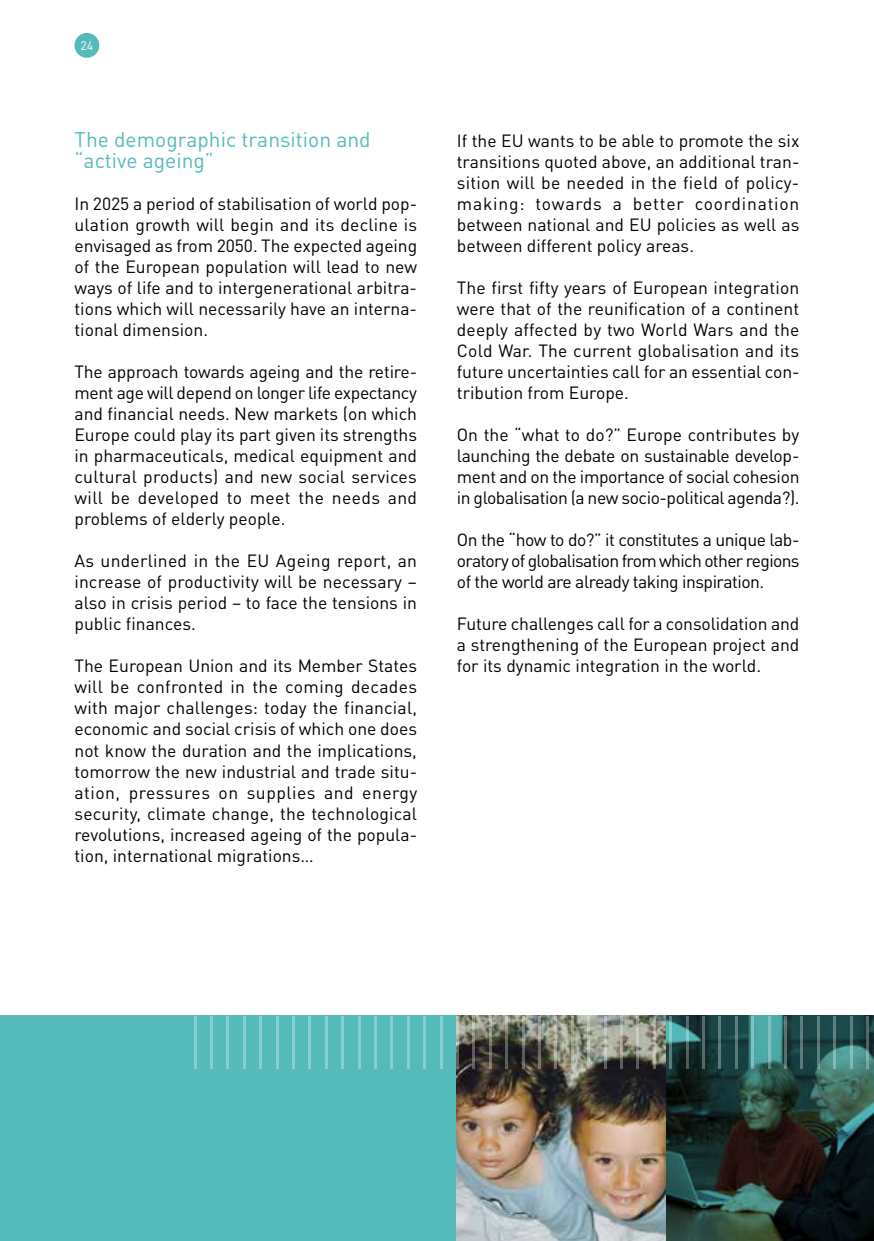
<style>
.page{position:relative;width:874px;height:1241px;background:#fff}
.page>*{position:absolute;margin:0;border:0;box-sizing:border-box;transform-origin:0 0}
.t1{font:300 52.5px "Myriad Pro";color:#fff}
.t2{font:21px/21px "DIN Pro";color:#54bbba}
.t3{font:17.5px/21px "DIN Pro";color:#000;text-align:justify}
.t4{font:12.25px "DIN Pro";color:#fff}
</style>
<div class="page">
<div style="left:74px;top:33px;width:25px;height:25px;background:#54bbba;border-radius:50%"></div>
<div style="left:0;top:1015px;width:873px;height:225px;background:#54bbba"></div>
<img style="left:665px;top:1015px;width:208px;height:225px">
<img style="left:456px;top:1015px;width:209px;height:225px">
<p class="t4" style="left:80px;top:37px;width:14px">24</p>
<p class="t2" style="left:74px;top:128px;width:297px">The demographic transition and “active ageing”</p>
<p class="t3" style="left:74px;top:192px;width:344px">In 2025 a period of stabilisation of world pop&shy;ulation growth will begin and its decline is envisaged as from 2050. The expected ageing of the European population will lead to new ways of life and to intergenerational arbitra&shy;tions which will necessarily have an interna&shy;tional dimension.</p>
<p class="t3" style="left:74px;top:360px;width:344px">The approach towards ageing and the retire&shy;ment age will depend on longer life expectancy and financial needs. New markets (on which Europe could play its part given its strengths in pharmaceuticals, medical equipment and cultural products) and new social services will be developed to meet the needs and problems of elderly people.</p>
<p class="t3" style="left:74px;top:549px;width:344px">As underlined in the EU Ageing report, an increase of productivity will be necessary – also in crisis period – to face the tensions in public finances.</p>
<p class="t3" style="left:74px;top:654px;width:344px">The European Union and its Member States will be confronted in the coming decades with major challenges: today the financial, economic and social crisis of which one does not know the duration and the implications, tomorrow the new industrial and trade situ&shy;ation, pressures on supplies and energy security, climate change, the technological revolutions, increased ageing of the popula&shy;tion, international migrations…</p>
<p class="t3" style="left:456px;top:129px;width:344px">If the EU wants to be able to promote the six transitions quoted above, an additional tran&shy;sition will be needed in the field of policy&shy;making: towards a better coordination between national and EU policies as well as between different policy areas.</p>
<p class="t3" style="left:456px;top:276px;width:344px">The first fifty years of European integration were that of the reunification of a continent deeply affected by two World Wars and the Cold War. The current globalisation and its future uncertainties call for an essential con&shy;tribution from Europe.</p>
<p class="t3" style="left:456px;top:423px;width:344px">On the “what to do?” Europe contributes by launching the debate on sustainable develop&shy;ment and on the importance of social cohesion in globalisation (a new socio-political agenda?).</p>
<p class="t3" style="left:456px;top:528px;width:344px">On the “how to do?” it constitutes a unique lab&shy;oratory of globalisation from which other regions of the world are already taking inspiration.</p>
<p class="t3" style="left:456px;top:612px;width:344px">Future challenges call for a consolidation and a strengthening of the European project and for its dynamic integration in the world.</p>
<h1 class="t1" style="left:189px;top:1008px;width:684px">||||||||||||||||||||||||||||||||||||||||||</h1>
</div>
